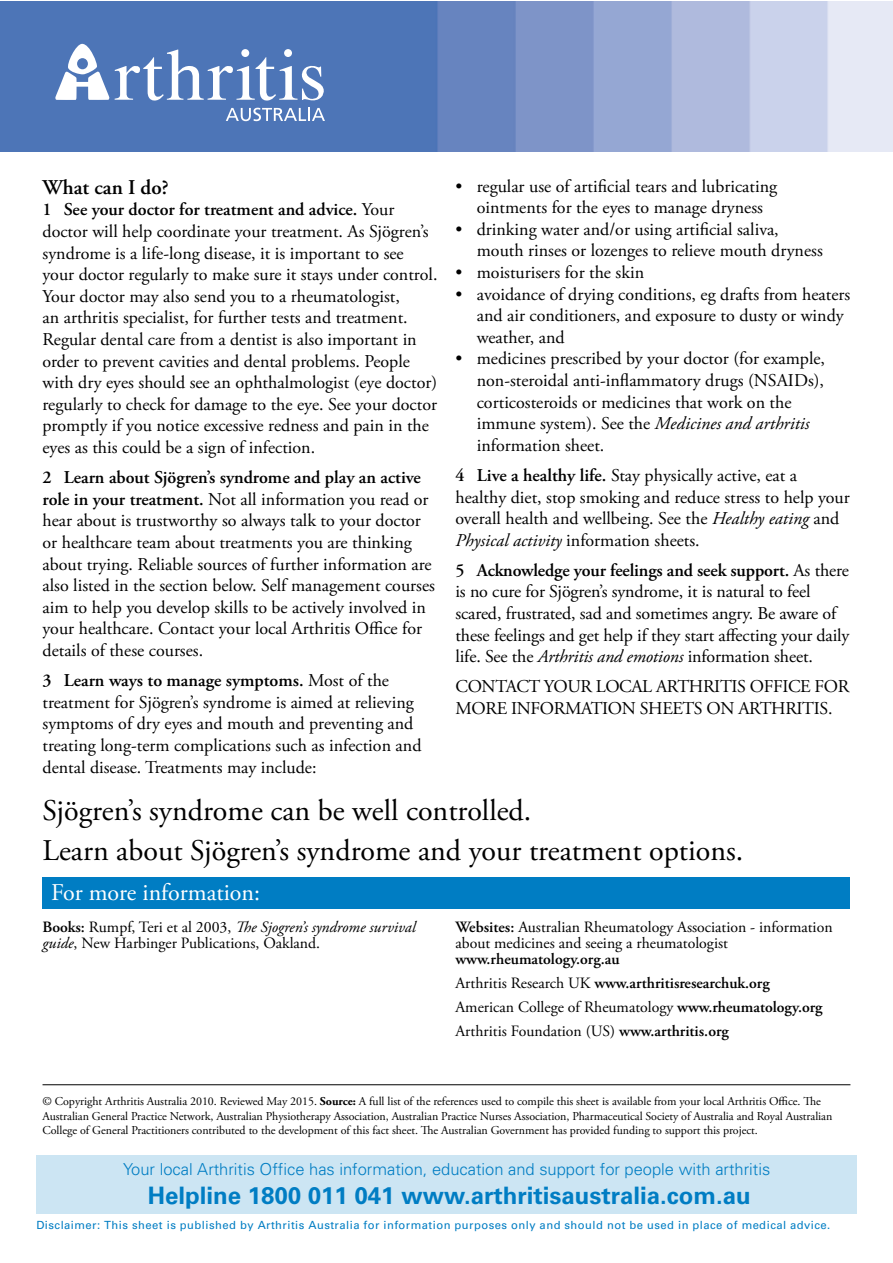
<style>
.page{position:relative;width:893px;height:1263px;background:#fff}
.page>*{position:absolute;margin:0;border:0;box-sizing:border-box;transform-origin:0 0}
.t1{font:30px/40.2px "Adobe Garamond Pro";color:#000}
.t2{font:700 24px "Univers";color:#007dc3}
.t3{font:24px "Adobe Garamond Pro";color:#fff}
.t4{font:600 21px "Adobe Garamond Pro";color:#000}
.t5{font:18px/21.6px "Adobe Garamond Pro";color:#000}
.t6{font:18px/21.6px "Adobe Garamond Pro";letter-spacing:-.02em;color:#000}
.t7{font:300 16.5px "Univers";color:#007dc3}
.t8{font:15.75px/15.8px "Adobe Garamond Pro";color:#000}
.t9{font:600 15.75px/24.3px "Adobe Garamond Pro";color:#000}
.t10{font:12px/14.4px "Adobe Garamond Pro";letter-spacing:-.005em;color:#000}
.t11{font:11.25px "Univers";letter-spacing:.04em;color:#007dc3}
.s1{font-weight:600}
.s2{font-style:italic}
.s3{font-weight:400}
.s4{font-weight:700}
</style>
<div class="page">
<hr style="left:43px;top:1084px;width:807px;height:1px;background:#000">
<div style="left:43px;top:877px;width:807px;height:31px;background:#007dc3"></div>
<img style="left:0;top:1px;width:892px;height:151px">
<svg style="left:55px;top:44px;width:269px;height:57px"></svg>
<svg style="left:226px;top:108px;width:99px;height:13px"></svg>
<div style="left:36px;top:1155px;width:821px;height:59px;background:#cce5f3"></div>
<p class="t4" style="left:43px;top:175px;width:128px">What can I do?</p>
<p class="t5" style="left:43px;top:200px;width:396px"><span class="s1">1 See your doctor for treatment and advice.</span> Your doctor will help coordinate your treatment. As Sjögren’s syndrome is a life-long disease, it is important to see your doctor regularly to make sure it stays under control.<br>Your doctor may also send you to a rheumatologist,<br>an arthritis specialist, for further tests and treatment.<br>Regular dental care from a dentist is also important in order to prevent cavities and dental problems. People with dry eyes should see an ophthalmologist (eye doctor) regularly to check for damage to the eye. See your doctor promptly if you notice excessive redness and pain in the eyes as this could be a sign of infection.</p>
<p class="t5" style="left:43px;top:467px;width:394px"><span class="s1">2 Learn about Sjögren’s syndrome and play an active role in your treatment.</span> Not all information you read or hear about is trustworthy so always talk to your doctor or healthcare team about treatments you are thinking about trying. Reliable sources of further information are also listed in the section below. Self management courses aim to help you develop skills to be actively involved in your healthcare. Contact your local Arthritis Office for details of these courses.</p>
<p class="t5" style="left:43px;top:670px;width:380px"><span class="s1">3 Learn ways to manage symptoms.</span> Most of the treatment for Sjögren’s syndrome is aimed at relieving symptoms of dry eyes and mouth and preventing and treating long-term complications such as infection and dental disease. Treatments may include:</p>
<p class="t5" style="left:455px;top:176px;width:323px;text-align:center">• regular use of artificial tears and lubricating ointments for the eyes to manage dryness</p>
<p class="t5" style="left:477px;top:219px;width:348px;text-indent:-21px">• drinking water and/or using artificial saliva, mouth rinses or lozenges to relieve mouth dryness</p>
<p class="t5" style="left:455px;top:262px;width:190px">• moisturisers for the skin</p>
<p class="t5" style="left:477px;top:284px;width:375px;text-indent:-21px">• avoidance of drying conditions, eg drafts from heaters and air conditioners, and exposure to dusty or windy weather, and</p>
<p class="t5" style="left:477px;top:349px;width:350px;text-indent:-21px">• medicines prescribed by your doctor (for example, non-steroidal anti-inflammatory drugs (NSAIDs), corticosteroids or medicines that work on the immune system). See the <span class="s2">Medicines and arthritis </span>information sheet.</p>
<p class="t5" style="left:455px;top:465px;width:396px"><span class="s1">4 Live a healthy life.</span> Stay physically active, eat a healthy diet, stop smoking and reduce stress to help your overall health and wellbeing. See the <span class="s2">Healthy eating</span> and <span class="s2">Physical activity</span> information sheets.</p>
<p class="t5" style="left:455px;top:560px;width:395px"><span class="s1">5 Acknowledge your feelings and seek support.</span> As there is no cure for Sjögren’s syndrome, it is natural to feel scared, frustrated, sad and sometimes angry. Be aware of these feelings and get help if they start affecting your daily life. See the <span class="s2">Arthritis and emotions</span> information sheet.</p>
<p class="t6" style="left:455px;top:676px;width:395px">CONTACT YOUR LOCAL ARTHRITIS OFFICE FOR<br>MORE INFORMATION SHEETS ON ARTHRITIS.</p>
<h1 class="t1" style="left:43px;top:791px;width:702px">Sjögren’s syndrome can be well controlled.<br>Learn about Sjögren’s syndrome and your treatment options.</h1>
<h2 class="t3" style="left:51px;top:878px;width:211px">For more information:</h2>
<p class="t8" style="left:43px;top:920px;width:375px"><span class="s1">Books:</span> Rumpf, Teri et al 2003, <span class="s2">The Sjogren’s syndrome survival guide</span>, New Harbinger Publications, Oakland.</p>
<p class="t8" style="left:455px;top:920px;width:379px"><span class="s1">Websites:</span> Australian Rheumatology Association - information about medicines and seeing a rheumatologist</p>
<p class="t9" style="left:455px;top:946px;width:369px">www.rheumatology.org.au<br><span class="s3">Arthritis Research UK</span> www.arthritisresearchuk.org <span class="s3">American College of Rheumatology</span> www.rheumatology.org <span class="s3">Arthritis Foundation (US)</span> www.arthritis.org</p>
<p class="t10" style="left:43px;top:1095px;width:791px">© Copyright Arthritis Australia 2010. Reviewed May 2015. <span class="s4">Source:</span> A full list of the references used to compile this sheet is available from your local Arthritis Office. The<br>Australian General Practice Network, Australian Physiotherapy Association, Australian Practice Nurses Association, Pharmaceutical Society of Australia and Royal Australian<br>College of General Practitioners contributed to the development of this fact sheet. The Australian Government has provided funding to support this project.</p>
<p class="t7" style="left:123px;top:1159px;width:649px">Your local Arthritis Office has information, education and support for people with arthritis</p>
<h2 class="t2" style="left:148px;top:1181px;width:604px">Helpline 1800 011 041 www.arthritisaustralia.com.au</h2>
<p class="t11" style="left:36px;top:1218px;width:795px">Disclaimer: This sheet is published by Arthritis Australia for information purposes only and should not be used in place of medical advice.</p>
</div>
